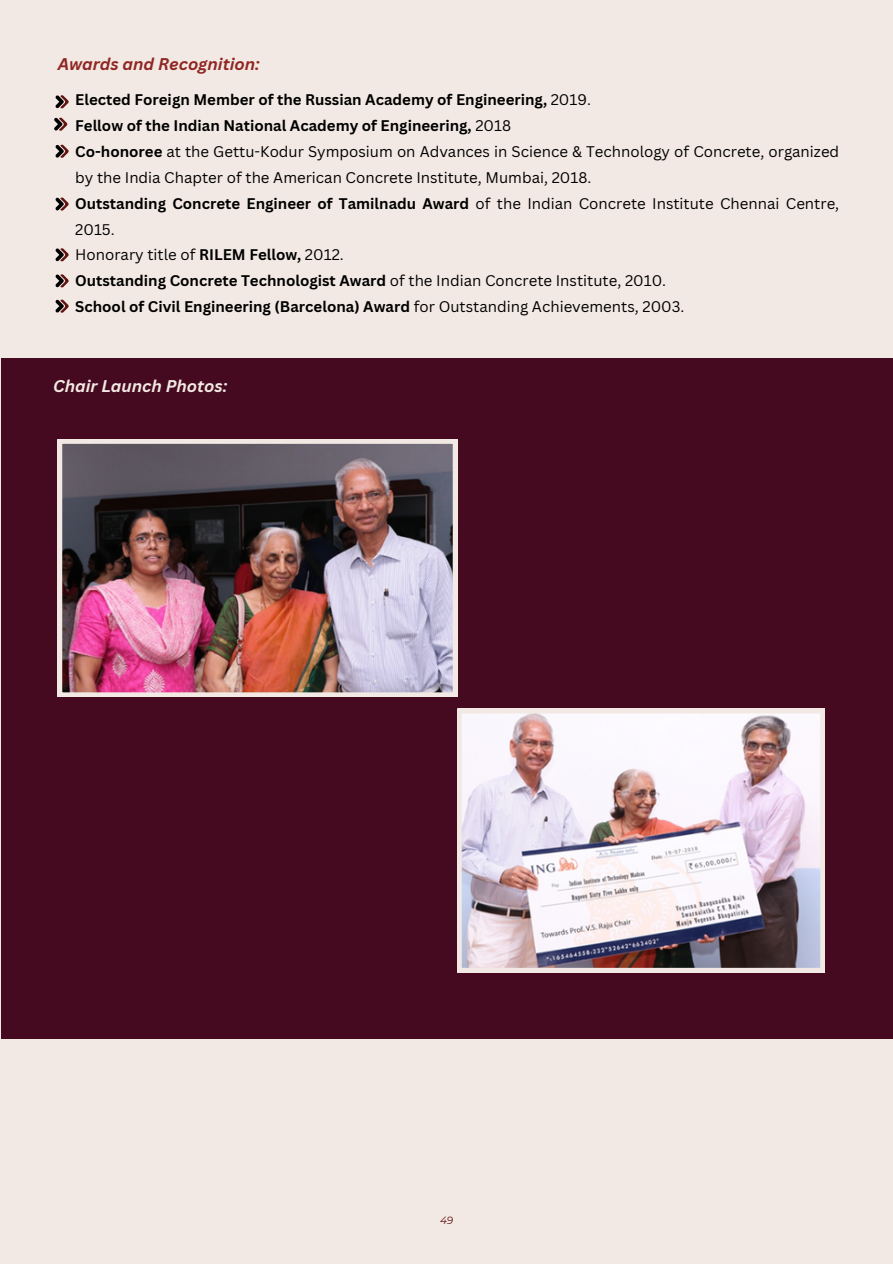
<style>
.page{position:relative;width:893px;height:1264px;background:#fff}
.page>*{position:absolute;margin:0;border:0;box-sizing:border-box;transform-origin:0 0}
.t1{font:italic 700 16.5px "Canva Sans";color:#902723}
.t2{font:italic 700 16.5px "Canva Sans";color:#f2e9e4}
.t3{font:15px/25.8px "Canva Sans";color:#000}
.t4{font:italic 10.5px "Montserrat";color:#621310}
.s1{font-weight:700}
</style>
<div class="page">
<div style="left:0;top:0;width:892px;height:1263px;background:#f2e9e4"></div>
<svg style="left:56px;top:95px;width:13px;height:13px"></svg>
<svg style="left:56px;top:274px;width:13px;height:13px"></svg>
<svg style="left:56px;top:248px;width:13px;height:13px"></svg>
<svg style="left:56px;top:299px;width:13px;height:14px"></svg>
<svg style="left:56px;top:197px;width:13px;height:14px"></svg>
<svg style="left:56px;top:144px;width:13px;height:14px"></svg>
<svg style="left:54px;top:117px;width:13px;height:14px"></svg>
<div style="left:2px;top:359px;width:890px;height:679px;background:#450920"></div>
<img style="left:58px;top:439px;width:399px;height:258px">
<img style="left:457px;top:709px;width:367px;height:263px">
<p class="t1" style="left:58px;top:52px;width:203px">Awards and Recognition:</p>
<p class="t3" style="left:75px;top:86px;width:765px"><span class="s1">Elected Foreign Member of the Russian Academy of Engineering,</span> 2019.<br><span class="s1">Fellow of the Indian National Academy of Engineering,</span> 2018<br><span class="s1">Co-honoree</span> at the Gettu-Kodur Symposium on Advances in Science &amp; Technology of Concrete, organized by the India Chapter of the American Concrete Institute, Mumbai, 2018.<br><span class="s1">Outstanding Concrete Engineer of Tamilnadu Award</span> of the Indian Concrete Institute Chennai Centre, 2015.<br>Honorary title of <span class="s1">RILEM Fellow,</span> 2012.<br><span class="s1">Outstanding Concrete Technologist Award</span> of the Indian Concrete Institute, 2010.<br><span class="s1">School of Civil Engineering (Barcelona) Award</span> for Outstanding Achievements, 2003.</p>
<p class="t2" style="left:53px;top:374px;width:175px">Chair Launch Photos:</p>
<p class="t4" style="left:440px;top:1213px;width:15px">49</p>
</div>
